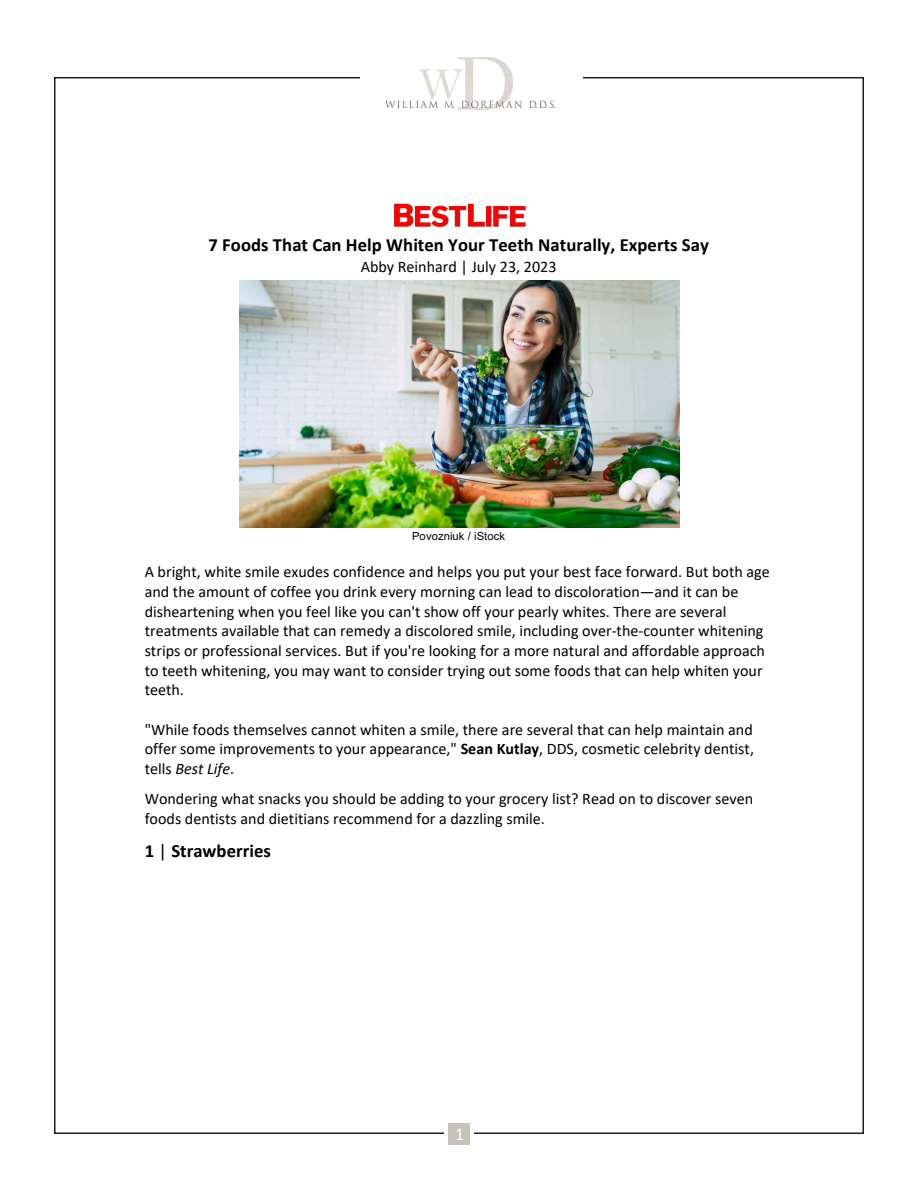
<style>
.page{position:relative;width:918px;height:1188px;background:#fff}
.page>*{position:absolute;margin:0;border:0;box-sizing:border-box;transform-origin:0 0}
.t1{font:700 18.75px "Calibri";letter-spacing:.005em;color:#000}
.t2{font:18px "Calibri";color:#fff}
.t3{font:16.05px/19.6px "Calibri";color:#000}
.t4{font:11.25px "Arial";letter-spacing:.005em;color:#000}
.s1{font-weight:700}
.s2{font-style:italic}
.s3{font-weight:400}
</style>
<div class="page">
<div style="left:448px;top:1123px;width:22px;height:22px;background:#c6c1bb"></div>
<img style="left:394px;top:203px;width:132px;height:24px">
<img style="left:240px;top:280px;width:440px;height:247px">
<img style="left:385px;top:56px;width:170px;height:54px">
<p class="t1" style="left:209px;top:232px;width:502px">7 Foods That Can Help Whiten Your Teeth Naturally, Experts Say</p>
<p class="t3" style="left:361px;top:256px;width:197px">Abby Reinhard | July 23, 2023</p>
<p class="t4" style="left:412px;top:528px;width:95px">Povozniuk / iStock</p>
<p class="t3" style="left:145px;top:562px;width:627px">A bright, white smile exudes confidence and helps you put your best face forward. But both age and the amount of coffee you drink every morning can lead to discoloration—and it can be disheartening when you feel like you can't show off your pearly whites. There are several treatments available that can remedy a discolored smile, including over-the-counter whitening strips or professional services. But if you're looking for a more natural and affordable approach to teeth whitening, you may want to consider trying out some foods that can help whiten your teeth.</p>
<p class="t3" style="left:145px;top:719px;width:611px;text-align:justify">"While foods themselves cannot whiten a smile, there are several that can help maintain and offer some improvements to your appearance," <span class="s1">Sean Kutlay</span>, DDS, cosmetic celebrity dentist, tells <span class="s2">Best Life</span>.</p>
<p class="t3" style="left:145px;top:789px;width:610px">Wondering what snacks you should be adding to your grocery list? Read on to discover seven foods dentists and dietitians recommend for a dazzling smile.</p>
<p class="t1" style="left:145px;top:837px;width:128px">1 <span class="s3">|</span> Strawberries</p>
<p class="t2" style="left:455px;top:1123px;width:11px">1</p>
</div>
